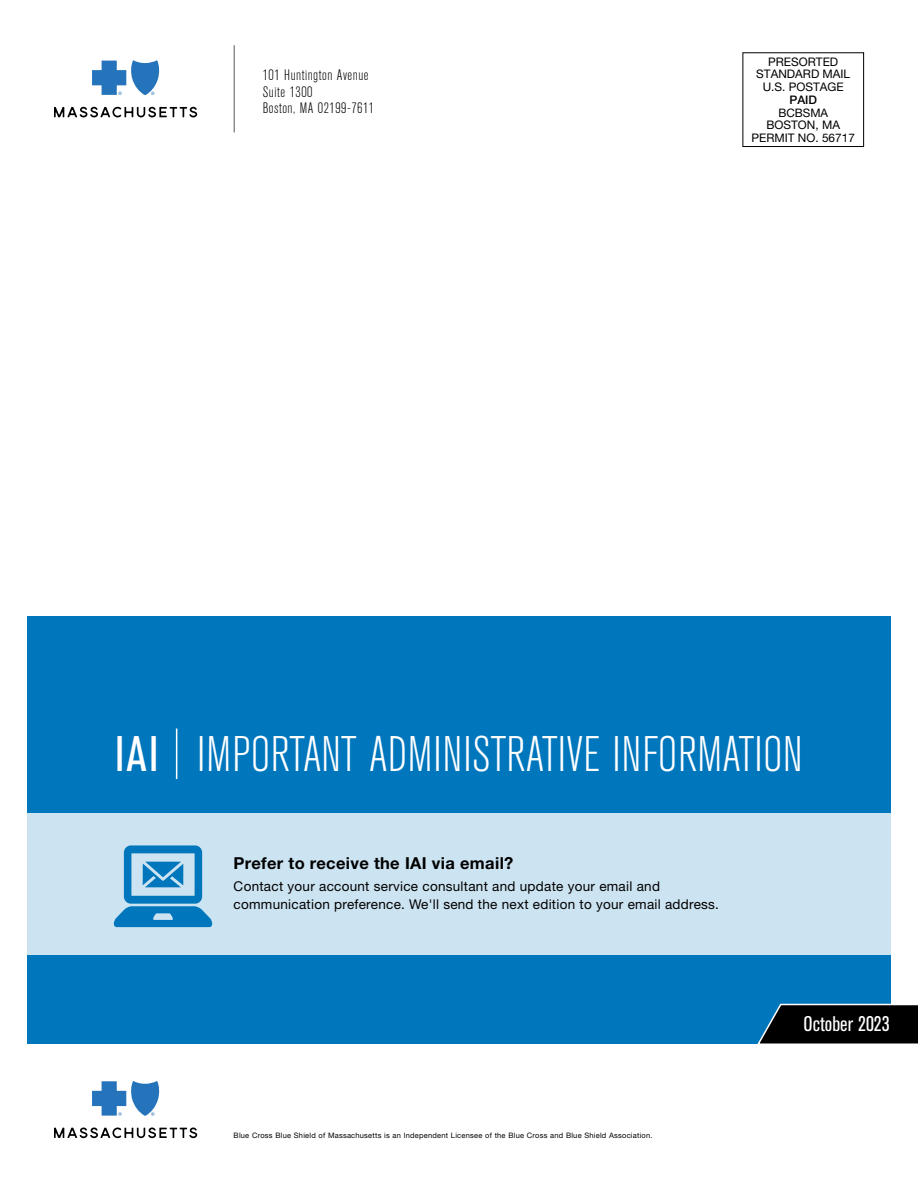
<style>
.page{position:relative;width:918px;height:1188px;background:#fff}
.page>*{position:absolute;margin:0;border:0;box-sizing:border-box;transform-origin:0 0}
.t1{font:300 condensed 49.5px "Akzidenz Grotesk BE";color:#fff}
.t2{font:condensed 21px "Akzidenz Grotesk BE";color:#fff}
.t3{font:700 16.5px "Helvetica Neue LT Std";letter-spacing:.02em;color:#000}
.t4{font:300 condensed 15px/16.5px "Akzidenz Grotesk BE";letter-spacing:.035em;color:#000}
.t5{font:13.5px/18px "Helvetica Neue LT Std";letter-spacing:.02em;color:#000}
.t6{font:11.85px/12.8px "Helvetica Neue LT Std";color:#000;text-align:center}
.t7{font:500 11.85px "Helvetica Neue LT Std";color:#000}
.t8{font:11.7px "Helvetica Neue LT Std";color:#000}
.t9{font:7.5px "Helvetica Neue LT Std";letter-spacing:.03em;color:#000}
.s1{font-weight:400}
</style>
<div class="page">
<div style="left:27px;top:616px;width:864px;height:427px;background:#0076bd"></div>
<div style="left:742px;top:52px;width:122px;height:95px;border:1px solid #000"></div>
<hr style="left:234px;top:45px;width:1px;height:87px;background:#58595b">
<hr style="left:176px;top:729px;width:1px;height:50px;background:#fff">
<div style="left:27px;top:813px;width:864px;height:142px;background:#cce3f1"></div>
<svg style="left:114px;top:845px;width:98px;height:82px"></svg>
<hr style="left:917px;top:652px;width:1px;height:34px;background:#4988c7">
<svg style="left:756px;top:1003px;width:162px;height:41px;background:#0e191f"></svg>
<svg style="left:92px;top:1081px;width:68px;height:35px"></svg>
<svg style="left:54px;top:1128px;width:143px;height:10px"></svg>
<svg style="left:92px;top:60px;width:68px;height:35px"></svg>
<svg style="left:54px;top:107px;width:143px;height:10px"></svg>
<p class="t4" style="left:263px;top:67px;width:113px">101 Huntington Avenue<br>Suite 1300<br>Boston, MA 02199-7611</p>
<p class="t6" style="left:756px;top:55px;width:95px">PRESORTED<br>STANDARD MAIL<br>U.S. POSTAGE</p>
<p class="t7" style="left:789px;top:93px;width:29px">PAID</p>
<p class="t8" style="left:778px;top:105px;width:51px">BCBSMA</p>
<p class="t6" style="left:752px;top:118px;width:105px">BOSTON, MA<br>PERMIT NO. 56717</p>
<h1 class="t1" style="left:115px;top:727px;width:689px"><span class="s1">IAI</span> IMPORTANT ADMINISTRATIVE INFORMATION</h1>
<p class="t3" style="left:234px;top:853px;width:281px">Prefer to receive the IAI via email?</p>
<p class="t5" style="left:234px;top:877px;width:487px">Contact your account service consultant and update your email and communication preference. We'll send the next edition to your email address.</p>
<p class="t9" style="left:234px;top:1131px;width:420px">Blue Cross Blue Shield of Massachusetts is an Independent Licensee of the Blue Cross and Blue Shield Association.</p>
<h2 class="t2" style="left:804px;top:1012px;width:88px">October 2023</h2>
</div>
